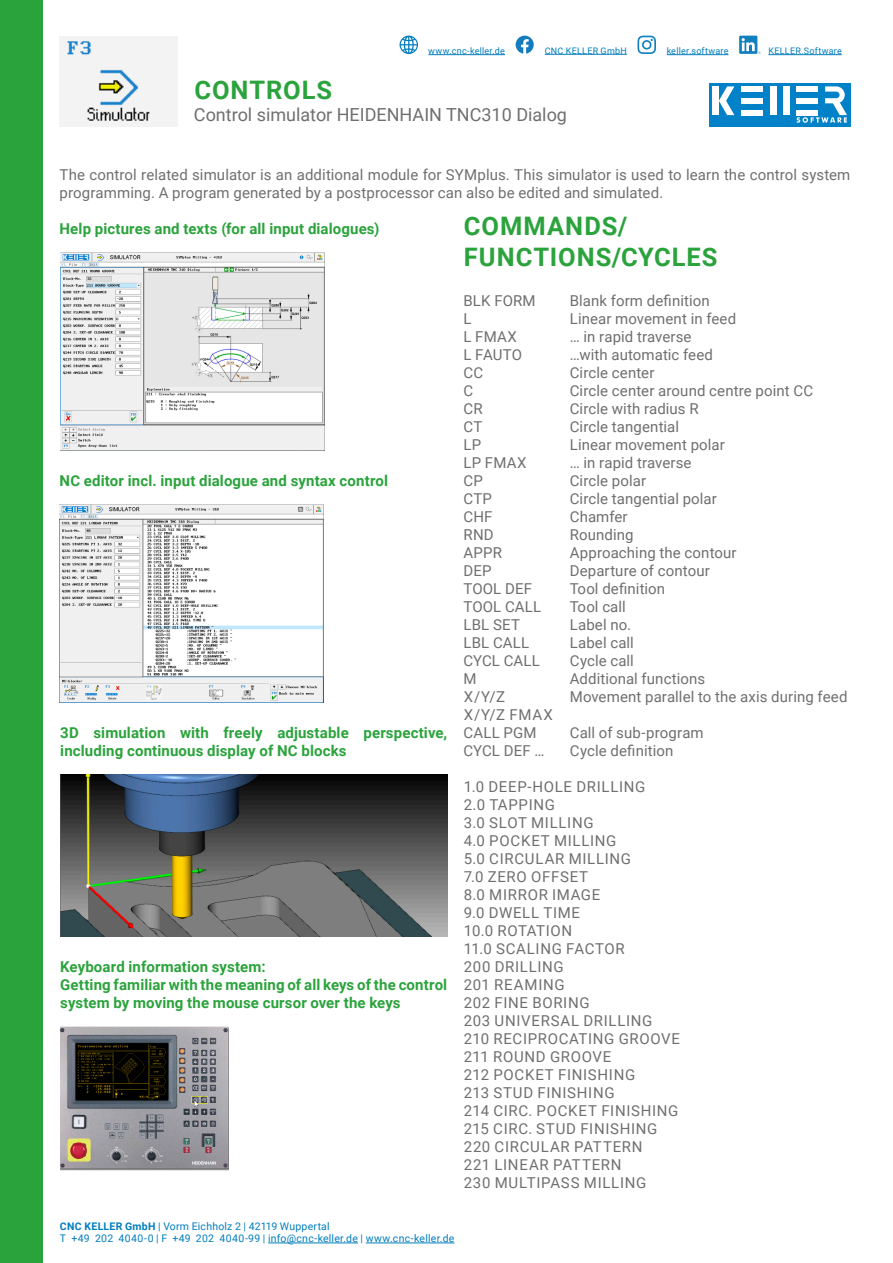
<style>
.page{position:relative;width:893px;height:1263px;background:#fff}
.page>*{position:absolute;margin:0;border:0;box-sizing:border-box;transform-origin:0 0}
.Fließtext_Headline{font:700 25.5px "Roboto";letter-spacing:.035em;color:#2ba33c}
.UnterKapitelname_L{font:18px "Roboto";color:#6f6f6f}
.Fließtext{font:15px/18px "Roboto";letter-spacing:.01em;color:#6f6f6f}
.Fließtext-2{font:15px "Roboto";letter-spacing:.045em;color:#6f6f6f}
.Fließtext_Headline2{font:700 15px/18px "Roboto";letter-spacing:.01em;color:#2ba33c}
.Fließtext-3{font:15px "Roboto";letter-spacing:.05em;color:#6f6f6f}
.Fließtext-4{font:15px "Roboto";letter-spacing:.035em;color:#6f6f6f}
.t1{font:10.5px/12.6px "Roboto";letter-spacing:.02em;color:#007dbd}
.t2{font:9px "Roboto";letter-spacing:.03em;color:#007dbd}
.s1{font-weight:700}
</style>
<div class="page">
<img style="left:60px;top:252px;width:264px;height:198px">
<img style="left:60px;top:504px;width:264px;height:198px">
<img style="left:60px;top:774px;width:387px;height:162px">
<img style="left:60px;top:1026px;width:169px;height:144px">
<div style="left:0;top:0;width:43px;height:1263px;background:#2ba33c"></div>
<img style="left:60px;top:36px;width:117px;height:90px">
<div style="left:709px;top:83px;width:141px;height:43px;background:#0081c8"></div>
<svg style="left:719px;top:86px;width:15px;height:29px"></svg>
<div style="left:712px;top:86px;width:7px;height:29px;background:#fff"></div>
<div style="left:770px;top:86px;width:6px;height:29px;background:#fff"></div>
<div style="left:783px;top:86px;width:6px;height:29px;background:#fff"></div>
<div style="left:741px;top:86px;width:22px;height:6px;background:#fff"></div>
<div style="left:741px;top:98px;width:22px;height:5px;background:#fff"></div>
<div style="left:741px;top:110px;width:22px;height:5px;background:#fff"></div>
<svg style="left:796px;top:86px;width:51px;height:37px"></svg>
<hr style="left:545px;top:54px;width:82px;height:1px;background:#007dbd">
<svg style="left:516px;top:36px;width:18px;height:18px"></svg>
<hr style="left:667px;top:54px;width:61px;height:1px;background:#007dbd">
<svg style="left:637px;top:36px;width:19px;height:18px"></svg>
<hr style="left:428px;top:54px;width:77px;height:1px;background:#007dbd">
<svg style="left:400px;top:36px;width:18px;height:18px"></svg>
<hr style="left:768px;top:54px;width:74px;height:1px;background:#007dbd">
<svg style="left:739px;top:36px;width:22px;height:18px"></svg>
<hr style="left:268px;top:1243px;width:90px;height:1px;background:#007dbd">
<hr style="left:366px;top:1243px;width:88px;height:1px;background:#007dbd">
<p class="t2" style="left:428px;top:44px;width:78px">www.cnc-keller.de</p>
<p class="t2" style="left:545px;top:44px;width:84px">CNC KELLER GmbH</p>
<p class="t2" style="left:667px;top:44px;width:63px">keller.software</p>
<p class="t2" style="left:768px;top:44px;width:75px">KELLER.Software</p>
<h1 class="Fließtext_Headline" style="left:194px;top:72px;width:139px">CONTROLS</h1>
<p class="UnterKapitelname_L" style="left:194px;top:102px;width:375px">Control simulator HEIDENHAIN TNC310 Dialog</p>
<p class="Fließtext" style="left:60px;top:165px;width:792px">The control related simulator is an additional module for SYMplus. This simulator is used to learn the control system programming. A program generated by a postprocessor can also be edited and simulated.</p>
<p class="Fließtext_Headline2" style="left:60px;top:219px;width:321px">Help pictures and texts (for all input dialogues)</p>
<p class="Fließtext_Headline2" style="left:60px;top:471px;width:330px">NC editor incl. input dialogue and syntax control</p>
<p class="Fließtext_Headline2" style="left:60px;top:723px;width:388px">3D simulation with freely adjustable perspective, including continuous display of NC blocks</p>
<p class="Fließtext_Headline2" style="left:60px;top:957px;width:207px">Keyboard information system:</p>
<p class="Fließtext_Headline2" style="left:60px;top:975px;width:388px">Getting familiar with the meaning of all keys of the control system by moving the mouse cursor over the keys</p>
<p class="Fließtext_Headline" style="left:464px;top:208px;width:165px">COMMANDS/</p>
<p class="Fließtext_Headline" style="left:464px;top:239px;width:255px">FUNCTIONS/CYCLES</p>
<p class="Fließtext" style="left:463px;top:291px;width:74px">BLK FORM</p>
<p class="Fließtext" style="left:570px;top:291px;width:141px">Blank form definition</p>
<p class="Fließtext" style="left:463px;top:309px;width:10px">L</p>
<p class="Fließtext" style="left:570px;top:309px;width:168px">Linear movement in feed</p>
<p class="Fließtext" style="left:463px;top:327px;width:55px">L FMAX</p>
<p class="Fließtext" style="left:570px;top:327px;width:123px">… in rapid traverse</p>
<p class="Fließtext" style="left:463px;top:345px;width:60px">L FAUTO</p>
<p class="Fließtext" style="left:570px;top:345px;width:145px">…with automatic feed</p>
<p class="Fließtext" style="left:463px;top:363px;width:21px">CC</p>
<p class="Fließtext" style="left:570px;top:363px;width:86px">Circle center</p>
<p class="Fließtext" style="left:463px;top:381px;width:11px">C</p>
<p class="Fließtext" style="left:570px;top:381px;width:245px">Circle center around centre point CC</p>
<p class="Fließtext" style="left:463px;top:399px;width:21px">CR</p>
<p class="Fließtext" style="left:570px;top:399px;width:130px">Circle with radius R</p>
<p class="Fließtext" style="left:463px;top:417px;width:20px">CT</p>
<p class="Fließtext" style="left:570px;top:417px;width:111px">Circle tangential</p>
<p class="Fließtext" style="left:463px;top:435px;width:19px">LP</p>
<p class="Fließtext" style="left:570px;top:435px;width:157px">Linear movement polar</p>
<p class="Fließtext" style="left:463px;top:453px;width:65px">LP FMAX</p>
<p class="Fließtext" style="left:570px;top:453px;width:123px">… in rapid traverse</p>
<p class="Fließtext" style="left:463px;top:471px;width:21px">CP</p>
<p class="Fließtext" style="left:570px;top:471px;width:78px">Circle polar</p>
<p class="Fließtext" style="left:463px;top:489px;width:30px">CTP</p>
<p class="Fließtext" style="left:570px;top:489px;width:149px">Circle tangential polar</p>
<p class="Fließtext" style="left:463px;top:507px;width:31px">CHF</p>
<p class="Fließtext" style="left:570px;top:507px;width:59px">Chamfer</p>
<p class="Fließtext" style="left:463px;top:525px;width:32px">RND</p>
<p class="Fließtext" style="left:570px;top:525px;width:65px">Rounding</p>
<p class="Fließtext" style="left:463px;top:543px;width:40px">APPR</p>
<p class="Fließtext" style="left:570px;top:543px;width:168px">Approaching the contour</p>
<p class="Fließtext" style="left:463px;top:561px;width:30px">DEP</p>
<p class="Fließtext" style="left:570px;top:561px;width:142px">Departure of contour</p>
<p class="Fließtext" style="left:463px;top:579px;width:70px">TOOL DEF</p>
<p class="Fließtext" style="left:570px;top:579px;width:97px">Tool definition</p>
<p class="Fließtext" style="left:463px;top:597px;width:79px">TOOL CALL</p>
<p class="Fließtext" style="left:570px;top:597px;width:57px">Tool call</p>
<p class="Fließtext" style="left:463px;top:615px;width:58px">LBL SET</p>
<p class="Fließtext" style="left:570px;top:615px;width:63px">Label no.</p>
<p class="Fließtext" style="left:463px;top:633px;width:67px">LBL CALL</p>
<p class="Fließtext" style="left:570px;top:633px;width:66px">Label call</p>
<p class="Fließtext" style="left:463px;top:651px;width:78px">CYCL CALL</p>
<p class="Fließtext" style="left:570px;top:651px;width:66px">Cycle call</p>
<p class="Fließtext" style="left:463px;top:669px;width:15px">M</p>
<p class="Fließtext" style="left:570px;top:669px;width:137px">Additional functions</p>
<p class="Fließtext" style="left:464px;top:687px;width:43px">X/Y/Z</p>
<p class="Fließtext" style="left:570px;top:687px;width:279px">Movement parallel to the axis during feed</p>
<p class="Fließtext" style="left:464px;top:705px;width:91px">X/Y/Z FMAX</p>
<p class="Fließtext" style="left:463px;top:723px;width:75px">CALL PGM</p>
<p class="Fließtext" style="left:570px;top:723px;width:135px">Call of sub-program</p>
<p class="Fließtext" style="left:463px;top:741px;width:82px">CYCL DEF …</p>
<p class="Fließtext" style="left:570px;top:741px;width:105px">Cycle definition</p>
<p class="Fließtext-2" style="left:464px;top:776px;width:183px">1.0 DEEP-HOLE DRILLING</p>
<p class="Fließtext-2" style="left:464px;top:794px;width:93px">2.0 TAPPING</p>
<p class="Fließtext-2" style="left:464px;top:812px;width:131px">3.0 SLOT MILLING</p>
<p class="Fließtext-2" style="left:464px;top:830px;width:154px">4.0 POCKET MILLING</p>
<p class="Fließtext-2" style="left:464px;top:848px;width:169px">5.0 CIRCULAR MILLING</p>
<p class="Fließtext-2" style="left:464px;top:866px;width:126px">7.0 ZERO OFFSET</p>
<p class="Fließtext-2" style="left:464px;top:884px;width:138px">8.0 MIRROR IMAGE</p>
<p class="Fließtext-2" style="left:464px;top:902px;width:118px">9.0 DWELL TIME</p>
<p class="Fließtext-4" style="left:464px;top:920px;width:110px">10.0 ROTATION</p>
<p class="Fließtext-2" style="left:464px;top:938px;width:162px">11.0 SCALING FACTOR</p>
<p class="Fließtext-2" style="left:464px;top:956px;width:101px">200 DRILLING</p>
<p class="Fließtext-2" style="left:464px;top:974px;width:102px">201 REAMING</p>
<p class="Fließtext-2" style="left:464px;top:992px;width:127px">202 FINE BORING</p>
<p class="Fließtext-2" style="left:464px;top:1010px;width:190px">203 UNIVERSAL DRILLING</p>
<p class="Fließtext-2" style="left:464px;top:1028px;width:218px">210 RECIPROCATING GROOVE</p>
<p class="Fließtext-2" style="left:464px;top:1046px;width:149px">211 ROUND GROOVE</p>
<p class="Fließtext-2" style="left:464px;top:1064px;width:173px">212 POCKET FINISHING</p>
<p class="Fließtext-2" style="left:464px;top:1082px;width:152px">213 STUD FINISHING</p>
<p class="Fließtext-2" style="left:464px;top:1100px;width:216px">214 CIRC. POCKET FINISHING</p>
<p class="Fließtext-2" style="left:464px;top:1118px;width:195px">215 CIRC. STUD FINISHING</p>
<p class="Fließtext-3" style="left:464px;top:1136px;width:180px">220 CIRCULAR PATTERN</p>
<p class="Fließtext-2" style="left:464px;top:1154px;width:159px">221 LINEAR PATTERN</p>
<p class="Fließtext-2" style="left:464px;top:1172px;width:184px">230 MULTIPASS MILLING</p>
<p class="t1" style="left:60px;top:1219px;width:396px"><span class="s1">CNC KELLER GmbH</span> | Vorm Eichholz 2 | 42119 Wuppertal<br>T +49 202 4040-0 | F +49 202 4040-99 | info@cnc-keller.de | www.cnc-keller.de</p>
</div>
